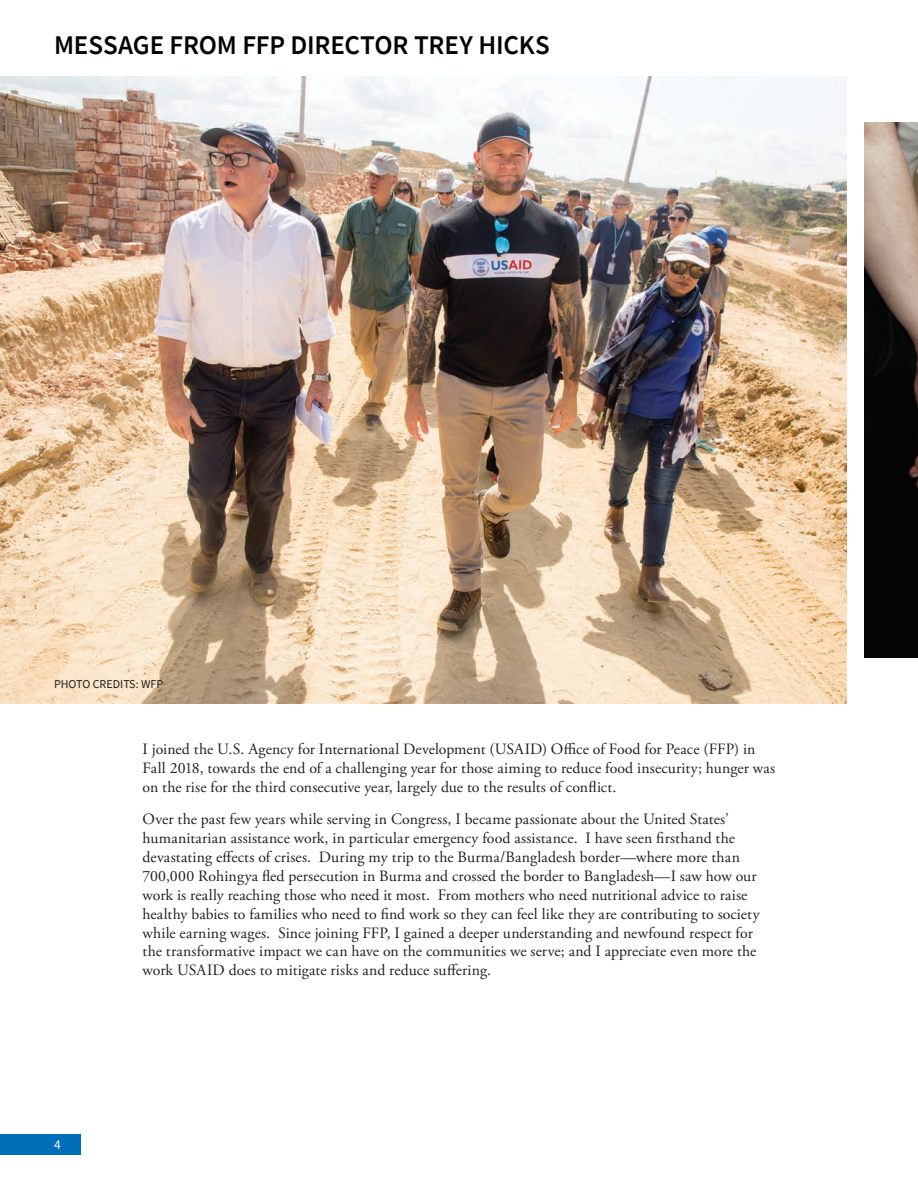
<style>
.page{position:relative;width:918px;height:1188px;background:#fff}
.page>*{position:absolute;margin:0;border:0;box-sizing:border-box;transform-origin:0 0}
.Body{font:600 27px "Source Sans Pro";letter-spacing:-.005em;color:#060100}
.Body-2{font:15.75px/18.9px "Adobe Garamond Pro";letter-spacing:.005em;color:#231f20}
.t1{font:13.5px "Source Sans Pro";color:#fff}
.Photo_credit{font:12px "Source Sans Pro";color:#231f20}
</style>
<div class="page">
<div style="left:0;top:1134px;width:81px;height:21px;background:#006fb9"></div>
<img style="left:0;top:77px;width:847px;height:626px">
<img style="left:864px;top:122px;width:54px;height:536px">
<p class="Body" style="left:54px;top:27px;width:497px">MESSAGE FROM FFP DIRECTOR TREY HICKS</p>
<p class="Photo_credit" style="left:54px;top:677px;width:111px">PHOTO CREDITS: WFP</p>
<p class="t1" style="left:54px;top:1136px;width:8px">4</p>
<p class="Body-2" style="left:143px;top:740px;width:634px">I joined the U.S. Agency for International Development (USAID) Office of Food for Peace (FFP) in<br>Fall 2018, towards the end of a challenging year for those aiming to reduce food insecurity; hunger was on the rise for the third consecutive year, largely due to the results of conflict.</p>
<p class="Body-2" style="left:143px;top:810px;width:619px">Over the past few years while serving in Congress, I became passionate about the United States’ humanitarian assistance work, in particular emergency food assistance. I have seen firsthand the devastating effects of crises. During my trip to the Burma/Bangladesh border—where more than 700,000 Rohingya fled persecution in Burma and crossed the border to Bangladesh—I saw how our work is really reaching those who need it most. From mothers who need nutritional advice to raise healthy babies to families who need to find work so they can feel like they are contributing to society while earning wages. Since joining FFP, I gained a deeper understanding and newfound respect for the transformative impact we can have on the communities we serve; and I appreciate even more the work USAID does to mitigate risks and reduce suffering.</p>
</div>
